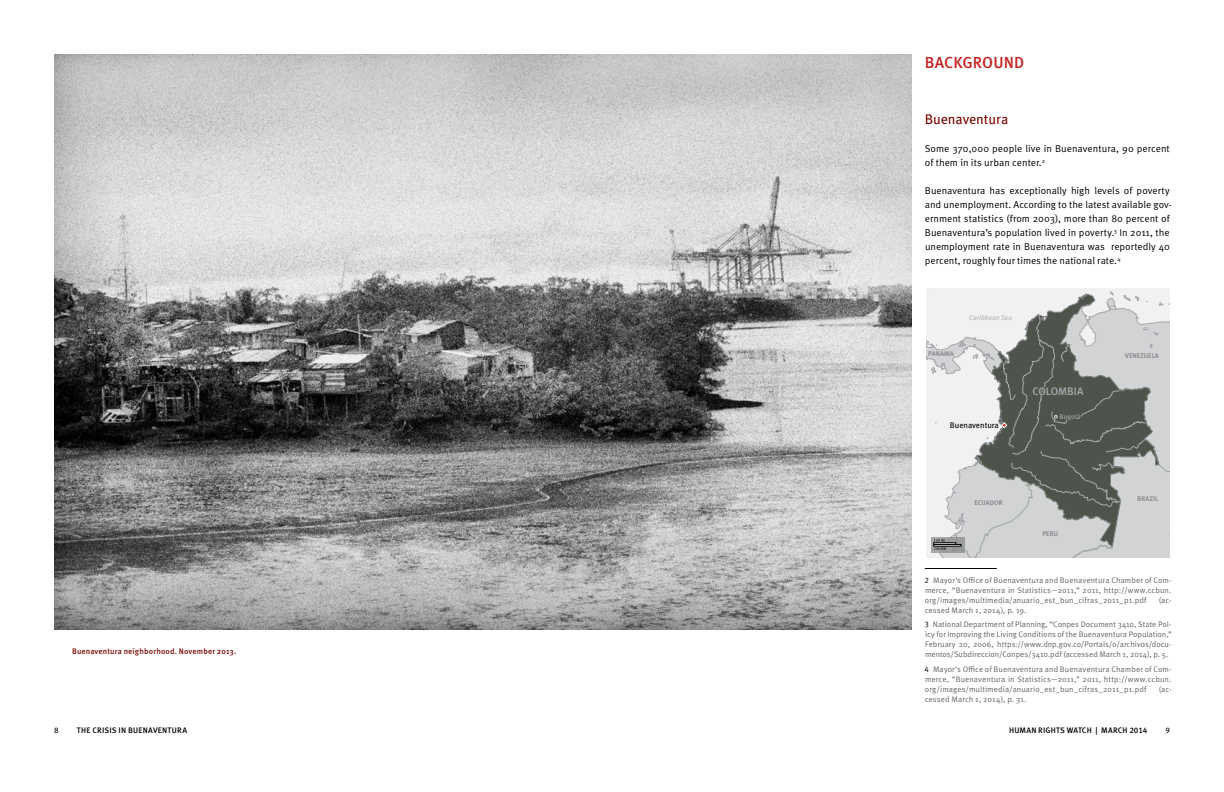
<style>
.page{position:relative;width:1224px;height:792px;background:#fff}
.page>*{position:absolute;margin:0;border:0;box-sizing:border-box;transform-origin:0 0}
.t1{font:500 16px "Meta Pro";letter-spacing:.01em;color:#c52725}
.t2{font:14px "Meta Pro";letter-spacing:-.005em;color:#7a0a04}
.t3{font:500 10.9px "Meta Pro";color:#a7a9ac}
.t4{font:10px/14px "Meta Pro Norm";color:#000}
.t5{font:8.2px "Meta Pro";letter-spacing:-.005em;color:#000}
.t6{font:8px/10px "Meta Pro Norm";letter-spacing:.005em;color:#636466;text-align:justify}
.t7{font:500 8px "Meta Pro";letter-spacing:.03em;color:#000}
.t8{font:500 8px "Meta Pro";letter-spacing:.015em;color:#7a0a04}
.t9{font:8px "Meta Pro";color:#000}
.t10{font:500 6.8px "Meta Pro";color:#808285}
.t11{font:6.8px "Meta Pro Norm Ita";color:#a7a9ac}
.t12{font:6.8px "Meta Pro";color:#a7a9ac}
.s1{color:#000}
</style>
<div class="page">
<hr style="left:925px;top:568px;width:72px;height:1px;background:#000">
<svg style="left:926px;top:288px;width:244px;height:270px"></svg>
<img style="left:54px;top:54px;width:857px;height:576px">
<h1 class="t1" style="left:925px;top:50px;width:99px">Background</h1>
<h2 class="t2" style="left:925px;top:108px;width:85px">Buenaventura</h2>
<p class="t4" style="left:925px;top:141px;width:247px">Some 370,000 people live in Buenaventura, 90 percent of them in its urban center.<sup>2</sup></p>
<p class="t4" style="left:925px;top:183px;width:249px">Buenaventura has exceptionally high levels of poverty and unemployment. According to the latest available gov&shy;ernment statistics (from 2003), more than 80 percent of Buenaventura’s population lived in poverty.<sup>3</sup> In 2011, the unemployment rate in Buenaventura was reportedly 40 percent, roughly four times the national rate.<sup>4</sup></p>
<p class="t8" style="left:72px;top:645px;width:166px">Buenaventura neighborhood. November 2013.</p>
<p class="t10" style="left:928px;top:349px;width:27px">PANAMA</p>
<p class="t11" style="left:969px;top:312px;width:44px">Caribbean Sea</p>
<p class="t5" style="left:950px;top:419px;width:50px">Buenaventura</p>
<h3 class="t3" style="left:1033px;top:382px;width:52px">COLOMBIA</h3>
<p class="t12" style="left:1060px;top:412px;width:22px">Bogotá</p>
<p class="t10" style="left:974px;top:498px;width:30px">ECUADOR</p>
<p class="t10" style="left:1042px;top:529px;width:17px">PERU</p>
<p class="t10" style="left:1125px;top:350px;width:35px">VENEZUELA</p>
<p class="t10" style="left:1137px;top:493px;width:23px">BRAZIL</p>
<p class="t6" style="left:925px;top:575px;width:248px"><span class="s1">2</span> Mayor’s Office of Buenaventura and Buenaventura Chamber of Com&shy;merce, “Buenaventura in Statistics—2011,” 2011, http://www.ccbun. org/images/multimedia/anuario_est_bun_cifras_2011_p1.pdf</p>
<p class="t6" style="left:1159px;top:595px;width:14px">(ac-</p>
<p class="t6" style="left:925px;top:602px;width:249px;line-height:14.5px">cessed March 1, 2014), p. 19.<br><span class="s1">3</span> National Department of Planning, “Conpes Document 3410, State Pol-</p>
<p class="t6" style="left:925px;top:629px;width:248px">icy for Improving the Living Conditions of the Buenaventura Population,” February 20, 2006, https://www.dnp.gov.co/Portals/0/archivos/docu&shy;mentos/Subdireccion/Conpes/3410.pdf (accessed March 1, 2014), p. 5.</p>
<p class="t6" style="left:925px;top:664px;width:249px"><span class="s1">4</span> Mayor’s Office of Buenaventura and Buenaventura Chamber of Com&shy;merce, “Buenaventura in Statistics—2011,” 2011, http://www.ccbun. org/images/multimedia/anuario_est_bun_cifras_2011_p1.pdf</p>
<p class="t6" style="left:1159px;top:684px;width:14px">(ac-</p>
<p class="t6" style="left:925px;top:694px;width:103px">cessed March 1, 2014), p. 31.</p>
<p class="t9" style="left:54px;top:724px;width:6px">8</p>
<p class="t7" style="left:77px;top:724px;width:26px">The Crisis</p>
<p class="t7" style="left:119px;top:724px;width:65px">i n Buenaventura</p>
<p class="t7" style="left:1009px;top:724px;width:140px">HU MAN RIGHTS WATCH | MARCH 2014</p>
<p class="t9" style="left:1165px;top:724px;width:6px">9</p>
</div>
